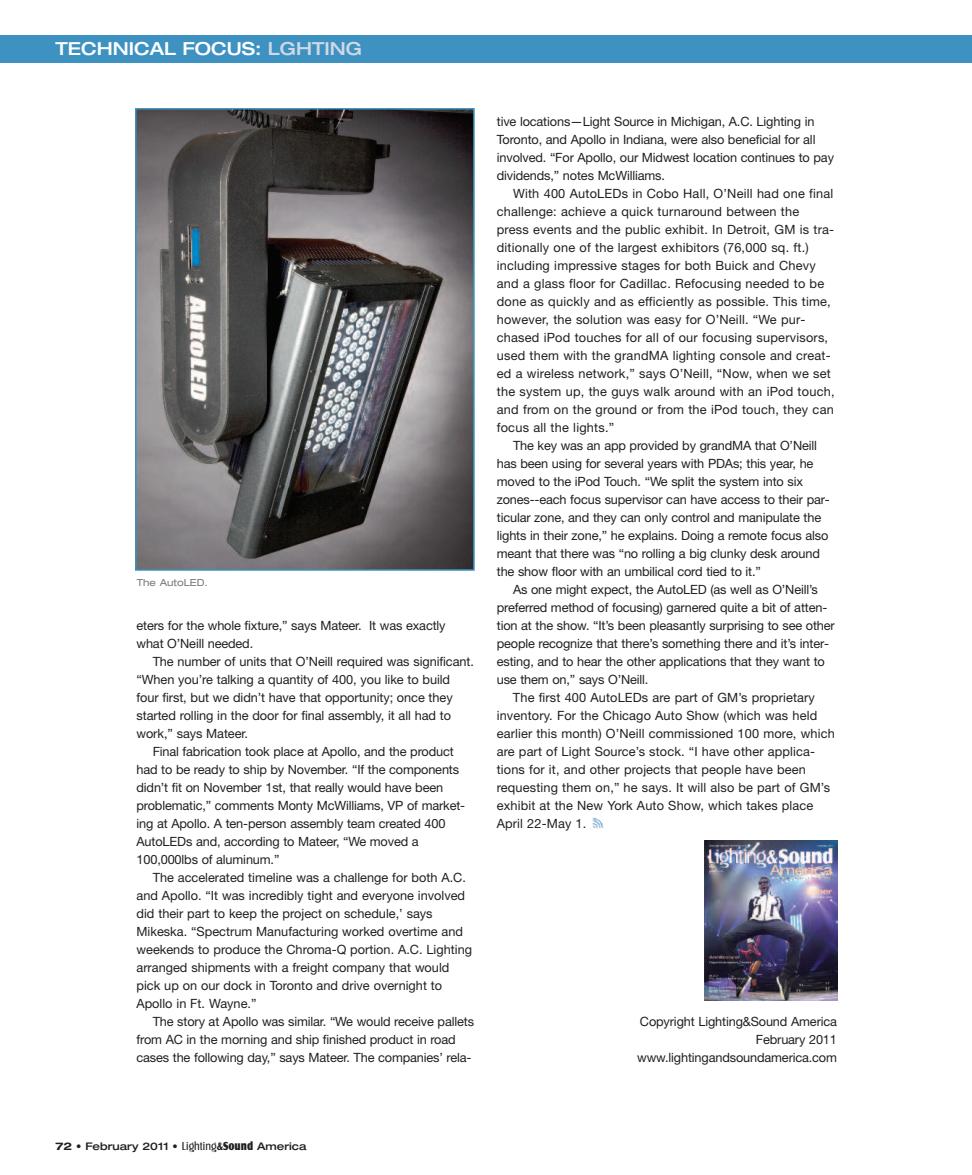
<style>
.page{position:relative;width:972px;height:1175px;background:#fff}
.page>*{position:absolute;margin:0;border:0;box-sizing:border-box;transform-origin:0 0}
.t1{font:500 expanded 18px "Helvetica Neue";color:#fff}
.t2{font:12.75px/18px "Helvetica Neue";letter-spacing:-.005em;color:#231f20}
.t3{font:12.75px/18px "Helvetica Neue";letter-spacing:.015em;color:#231f20}
.t4{font:500 expanded 10.5px "Helvetica Neue";color:#231f20}
.t5{font:expanded 9.75px "Helvetica Neue";color:#76787b}
.s1{color:#ced9e4}
.s2{font-weight:700}
.s3{font-family:"Castle T";font-weight:400;font-stretch:normal;font-size:12px}
.s4{font-family:"Castle T";font-weight:700;font-stretch:normal;font-size:12px}
.s5{font-family:"Castle T Ultr";font-weight:400;font-stretch:normal;font-size:12px}
</style>
<div class="page">
<div style="left:0;top:36px;width:972px;height:27px;background:#3e92c2"></div>
<svg style="left:593px;top:817px;width:10px;height:11px"></svg>
<img style="left:138px;top:111px;width:334px;height:457px">
<div style="left:135px;top:108px;width:340px;height:463px;border:2px solid #3e92c2"></div>
<img style="left:705px;top:841px;width:132px;height:159px">
<h1 class="t1" style="left:56px;top:42px;width:308px">TECHNICAL FOCUS: <span class="s1">LGHTING</span></h1>
<p class="t5" style="left:137px;top:579px;width:72px">The AutoLED.</p>
<p class="t2" style="left:136px;top:618px;width:311px">eters for the whole fixture,” says Mateer. It was exactly what O’Neill needed.</p>
<p class="t2" style="left:153px;top:654px;width:323px">The number of units that O’Neill required was significant.</p>
<p class="t2" style="left:136px;top:672px;width:315px">“When you’re talking a quantity of 400, you like to build</p>
<p class="t2" style="left:136px;top:690px;width:318px">four first, but we didn’t have that opportunity; once they</p>
<p class="t2" style="left:136px;top:708px;width:316px">started rolling in the door for final assembly, it all had to</p>
<p class="t2" style="left:136px;top:726px;width:113px">work,” says Mateer.</p>
<p class="t2" style="left:153px;top:744px;width:303px">Final fabrication took place at Apollo, and the product</p>
<p class="t2" style="left:136px;top:762px;width:324px">had to be ready to ship by November. “If the components</p>
<p class="t2" style="left:136px;top:780px;width:308px">didn’t fit on November 1st, that really would have been</p>
<p class="t2" style="left:136px;top:798px;width:330px">problematic,” comments Monty McWilliams, VP of market-</p>
<p class="t2" style="left:137px;top:816px;width:311px">ing at Apollo. A ten-person assembly team created 400</p>
<p class="t2" style="left:137px;top:834px;width:284px">AutoLEDs and, according to Mateer, “We moved a</p>
<p class="t2" style="left:137px;top:852px;width:144px">100,000lbs of aluminum.”</p>
<p class="t2" style="left:153px;top:870px;width:315px">The accelerated timeline was a challenge for both A.C.</p>
<p class="t2" style="left:137px;top:888px;width:330px">and Apollo. “It was incredibly tight and everyone involved</p>
<p class="t2" style="left:137px;top:906px;width:298px">did their part to keep the project on schedule,’ says</p>
<p class="t2" style="left:137px;top:924px;width:328px">Mikeska. “Spectrum Manufacturing worked overtime and</p>
<p class="t2" style="left:137px;top:942px;width:337px">weekends to produce the Chroma-Q portion. A.C. Lighting</p>
<p class="t2" style="left:137px;top:960px;width:314px">arranged shipments with a freight company that would</p>
<p class="t2" style="left:137px;top:978px;width:307px">pick up on our dock in Toronto and drive overnight to</p>
<p class="t2" style="left:137px;top:996px;width:122px">Apollo in Ft. Wayne.”</p>
<p class="t2" style="left:153px;top:1014px;width:323px">The story at Apollo was similar. “We would receive pallets</p>
<p class="t2" style="left:137px;top:1032px;width:321px">from AC in the morning and ship finished product in road</p>
<p class="t2" style="left:137px;top:1050px;width:337px">cases the following day,” says Mateer. The companies’ rela-</p>
<p class="t2" style="left:497px;top:114px;width:339px">tive locations—Light Source in Michigan, A.C. Lighting in Toronto, and Apollo in Indiana, were also beneficial for all involved. “For Apollo, our Midwest location continues to pay dividends,” notes McWilliams.</p>
<p class="t3" style="left:497px;top:186px;width:339px;text-indent:16px">With 400 AutoLEDs in Cobo Hall, O’Neill had one final challenge: achieve a quick turnaround between the<br>press events and the public exhibit. In Detroit, GM is tra&shy;ditionally one of the largest exhibitors (76,000 sq. ft.) including impressive stages for both Buick and Chevy and a glass floor for Cadillac. Refocusing needed to be done as quickly and as efficiently as possible. This time, however, the solution was easy for O’Neill. “We pur&shy;chased iPod touches for all of our focusing supervisors, used them with the grandMA lighting console and creat&shy;ed a wireless network,” says O’Neill, “Now, when we set the system up, the guys walk around with an iPod touch, and from on the ground or from the iPod touch, they can focus all the lights.”</p>
<p class="t2" style="left:497px;top:438px;width:335px;text-indent:16px">The key was an app provided by grandMA that O’Neill has been using for several years with PDAs; this year, he moved to the iPod Touch. “We split the system into six zones--each focus supervisor can have access to their par&shy;ticular zone, and they can only control and manipulate the lights in their zone,” he explains. Doing a remote focus also meant that there was “no rolling a big clunky desk around the show floor with an umbilical cord tied to it.”</p>
<p class="t2" style="left:513px;top:582px;width:306px">As one might expect, the AutoLED (as well as O’Neill’s</p>
<p class="t2" style="left:497px;top:600px;width:332px">preferred method of focusing) garnered quite a bit of atten-</p>
<p class="t2" style="left:497px;top:618px;width:340px">tion at the show. “It’s been pleasantly surprising to see other</p>
<p class="t2" style="left:497px;top:636px;width:334px">people recognize that there’s something there and it’s inter-</p>
<p class="t2" style="left:497px;top:654px;width:330px">esting, and to hear the other applications that they want to</p>
<p class="t2" style="left:497px;top:672px;width:153px">use them on,” says O’Neill.</p>
<p class="t2" style="left:513px;top:690px;width:303px">The first 400 AutoLEDs are part of GM’s proprietary</p>
<p class="t2" style="left:497px;top:708px;width:322px">inventory. For the Chicago Auto Show (which was held</p>
<p class="t2" style="left:497px;top:726px;width:340px">earlier this month) O’Neill commissioned 100 more, which</p>
<p class="t2" style="left:497px;top:744px;width:320px">are part of Light Source’s stock. “I have other applica-</p>
<p class="t2" style="left:497px;top:762px;width:311px">tions for it, and other projects that people have been</p>
<p class="t2" style="left:497px;top:780px;width:335px">requesting them on,” he says. It will also be part of GM’s</p>
<p class="t2" style="left:497px;top:798px;width:318px">exhibit at the New York Auto Show, which takes place</p>
<p class="t2" style="left:497px;top:816px;width:91px">April 22-May 1.</p>
<p class="t2" style="left:637px;top:1014px;width:201px;text-align:right">Copyright Lighting&amp;Sound America<br>February 2011 www.lightingandsoundamerica.com</p>
<p class="t4" style="left:56px;top:1142px;width:253px"><span class="s2">72</span> • February 2011 • <span class="s3">Lighting</span><span class="s4">&amp;</span><span class="s5">Sound</span> America</p>
</div>
